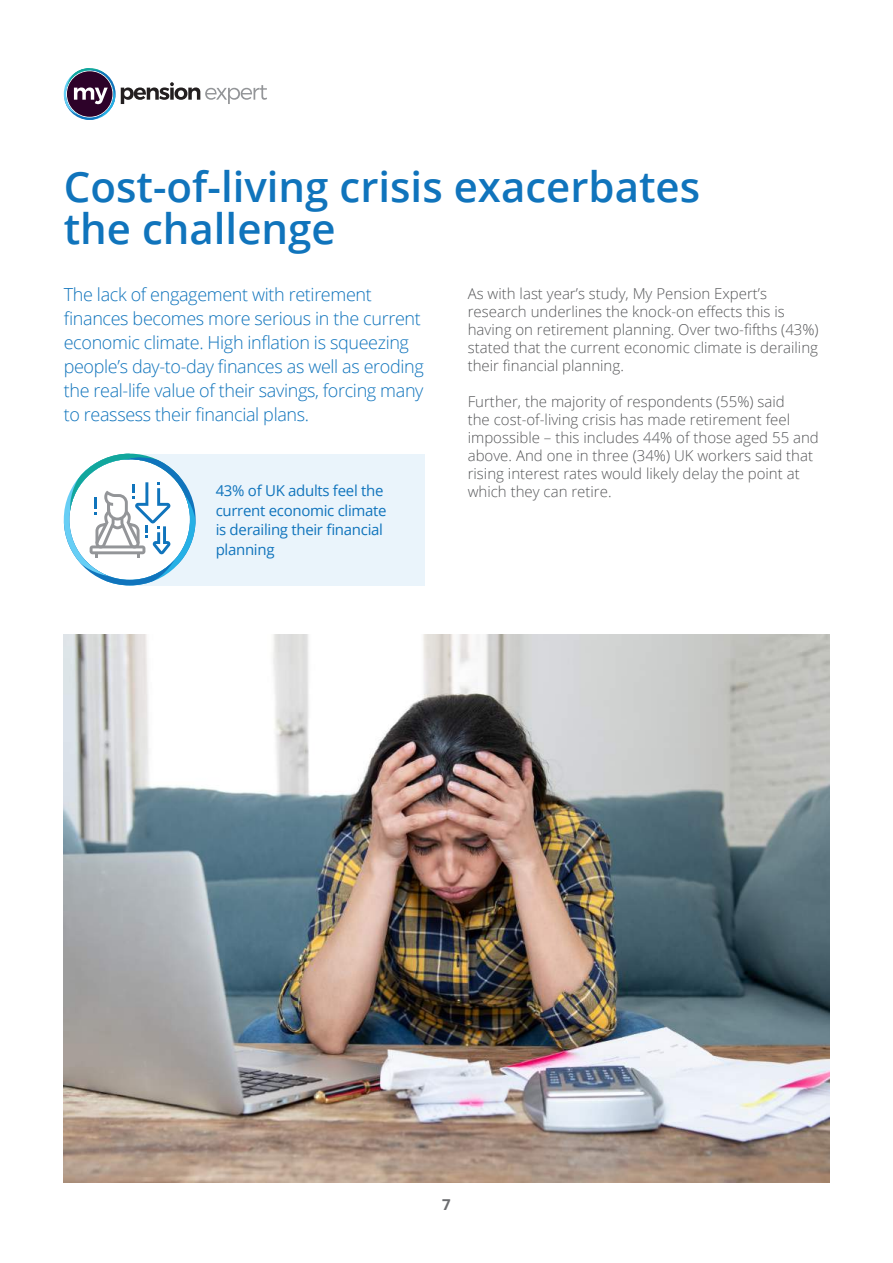
<style>
.page{position:relative;width:893px;height:1263px;background:#fff}
.page>*{position:absolute;margin:0;border:0;box-sizing:border-box;transform-origin:0 0}
.t1{font:600 42px/42px "Open Sans";color:#1074bc}
.t2{font:300 18px/24px "Open Sans";letter-spacing:-.02em;color:#1074bc}
.t3{font:300 15px/18px "Open Sans";color:#57585a}
.t4{font:15px/19.5px "Open Sans";letter-spacing:-.02em;color:#1074bc}
.t5{font:700 15px "Open Sans";color:#6c6d70}
</style>
<div class="page">
<svg style="left:64px;top:68px;width:203px;height:52px"></svg>
<div style="left:130px;top:454px;width:295px;height:131px;background:#eaf4fb"></div>
<img style="left:64px;top:634px;width:765px;height:548px">
<svg style="left:64px;top:454px;width:132px;height:131px"></svg>
<h1 class="t1" style="left:64px;top:165px;width:638px">Cost-of-living crisis exacerbates the challenge</h1>
<p class="t2" style="left:64px;top:282px;width:362px">The lack of engagement with retirement finances becomes more serious in the current economic climate. High inflation is squeezing people’s day-to-day finances as well as eroding the real-life value of their savings, forcing many to reassess their financial plans.</p>
<p class="t3" style="left:468px;top:284px;width:352px">As with last year’s study, My Pension Expert’s research underlines the knock-on effects this is having on retirement planning. Over two-fifths (43%) stated that the current economic climate is derailing their financial planning.</p>
<p class="t3" style="left:468px;top:392px;width:353px">Further, the majority of respondents (55%) said<br>the cost-of-living crisis has made retirement feel impossible – this includes 44% of those aged 55 and above. And one in three (34%) UK workers said that rising interest rates would likely delay the point at</p>
<p class="t4" style="left:216px;top:480px;width:169px">43% of UK adults feel the</p>
<p class="t3" style="left:468px;top:482px;width:145px">which they can retire.</p>
<p class="t4" style="left:216px;top:500px;width:172px">current economic climate is derailing their financial planning</p>
<p class="t5" style="left:442px;top:1193px;width:10px">7</p>
</div>
